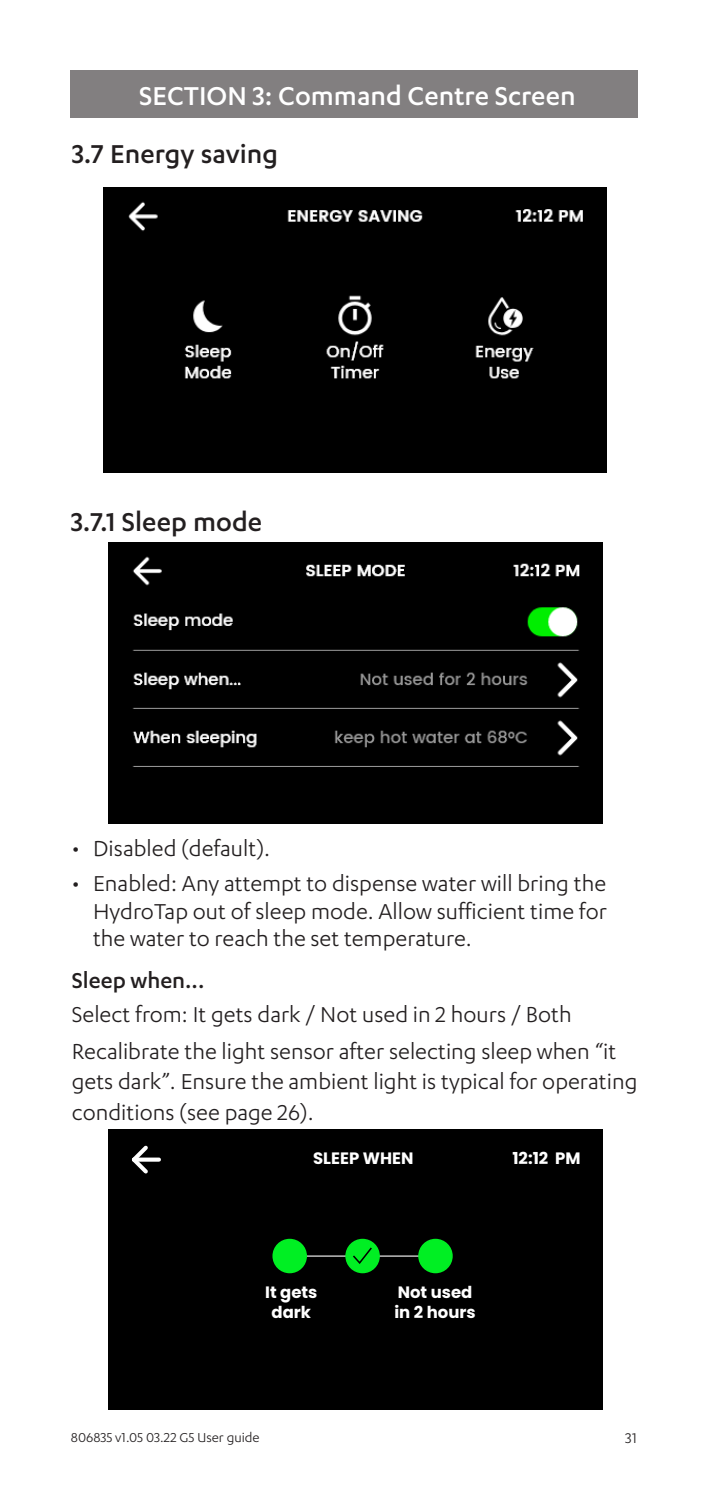
<style>
.page{position:relative;width:709px;height:1489px;background:#fff}
.page>*{position:absolute;margin:0;border:0;box-sizing:border-box;transform-origin:0 0}
.subhead2{font:500 30px "Karbon";color:#231f20}
.t1{font:500 30px "Karbon";color:#fff}
._10pt_body{font:25px/27.5px "Karbon";color:#231f20;text-align:justify}
.subhead3{font:500 25px "Karbon";color:#231f20}
.t2{font:700 16.5px/19.8px "Poppins";color:#fff;text-align:center}
.t3{font:16.25px "Karbon";color:#231f20}
.t4{font:15px "Karbon";color:#231f20}
</style>
<div class="page">
<div style="left:104px;top:188px;width:502px;height:284px;background:#000"></div>
<img style="left:108px;top:543px;width:494px;height:280px">
<div style="left:71px;top:71px;width:567px;height:47px;background:#827f80"></div>
<div style="left:108px;top:1129px;width:494px;height:280px;background:#000"></div>
<svg style="left:152px;top:1157px;width:7px;height:4px"></svg>
<svg style="left:131px;top:1145px;width:21px;height:29px"></svg>
<hr style="left:306px;top:1255px;width:113px;height:1px;background:#fff">
<div style="left:346px;top:1239px;width:33px;height:33px;background:#00ef23;border-radius:50%"></div>
<div style="left:345px;top:1238px;width:35px;height:35px;border:2px solid #00ef23;border-radius:50%"></div>
<div style="left:419px;top:1239px;width:33px;height:33px;background:#00ef23;border-radius:50%"></div>
<div style="left:418px;top:1238px;width:35px;height:35px;border:2px solid #00ef23;border-radius:50%"></div>
<div style="left:273px;top:1239px;width:33px;height:33px;background:#00ef23;border-radius:50%"></div>
<div style="left:272px;top:1238px;width:35px;height:35px;border:2px solid #00ef23;border-radius:50%"></div>
<svg style="left:353px;top:1247px;width:19px;height:17px"></svg>
<p class="t1" style="left:139px;top:79px;width:438px">SECTION 3: Command Centre Screen</p>
<p class="subhead2" style="left:72px;top:137px;width:208px">3.7 Energy saving</p>
<p class="subhead2" style="left:71px;top:505px;width:193px">3.7.1 Sleep mode</p>
<p class="_10pt_body" style="left:72px;top:834px;width:200px">• Disabled (default).</p>
<p class="_10pt_body" style="left:93px;top:869px;width:515px;text-indent:-21px">• Enabled: Any attempt to dispense water will bring the HydroTap out of sleep mode. Allow sufficient time for the water to reach the set temperature.</p>
<p class="subhead3" style="left:72px;top:966px;width:134px">Sleep when...</p>
<p class="_10pt_body" style="left:72px;top:1000px;width:501px">Select from: It gets dark / Not used in 2 hours / Both</p>
<p class="_10pt_body" style="left:72px;top:1036px;width:567px;line-height:30px;text-align:left">Recalibrate the light sensor after selecting sleep when “it gets dark”. Ensure the ambient light is typical for operating conditions (see page 26).</p>
<p class="t2" style="left:313px;top:1148px;width:102px">SLEEP WHEN</p>
<p class="t2" style="left:512px;top:1148px;width:70px">12:12 PM</p>
<p class="t2" style="left:265px;top:1282px;width:54px">It gets dark</p>
<p class="t2" style="left:394px;top:1282px;width:83px;text-align:left">Not used in 2 hours</p>
<p class="t4" style="left:71px;top:1429px;width:190px">806835 v1.05 03.22 G5 User guide</p>
<p class="t3" style="left:625px;top:1429px;width:13px">31</p>
</div>
